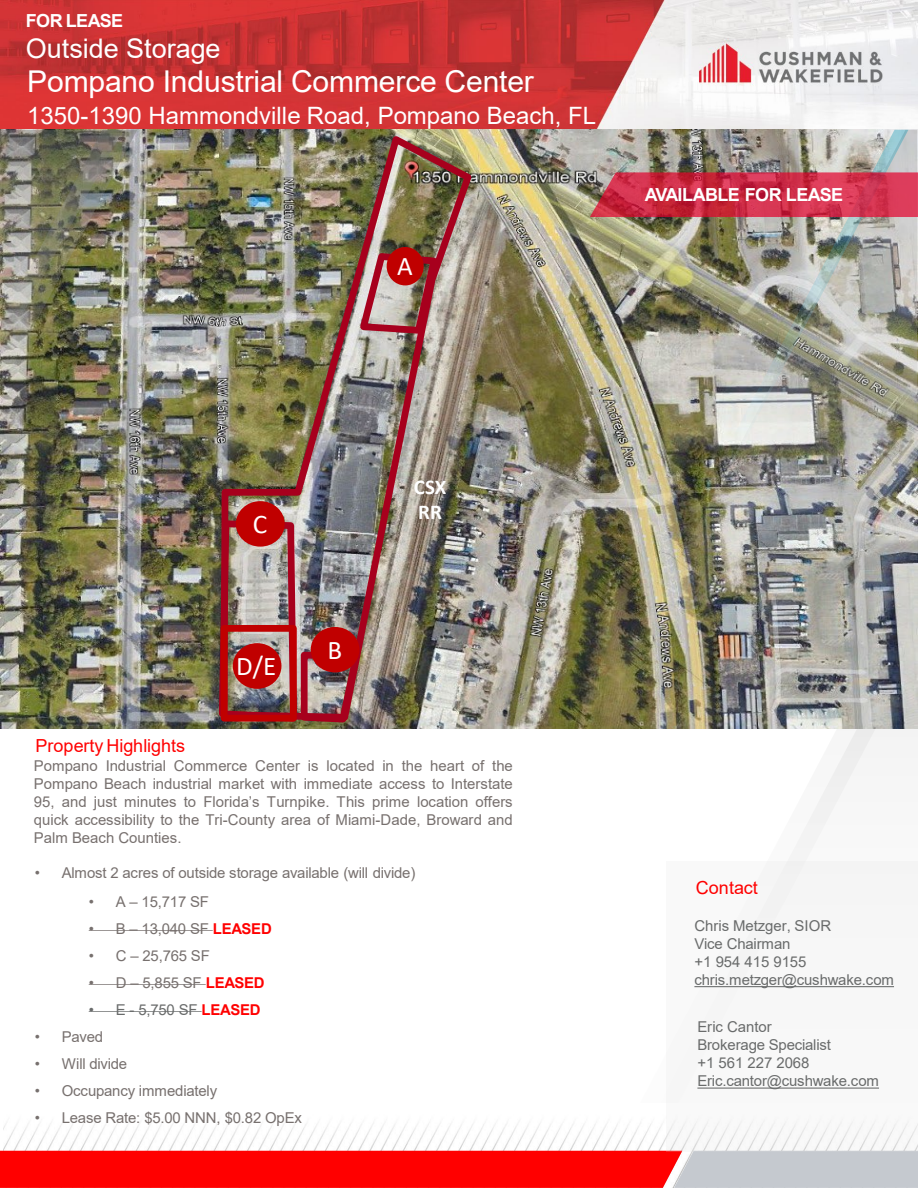
<style>
.page{position:relative;width:918px;height:1188px;background:#fff}
.page>*{position:absolute;margin:0;border:0;box-sizing:border-box;transform-origin:0 0}
.t1{font:30px "Arial";letter-spacing:-.005em;color:#fff}
.t2{font:27px "Arial";color:#fff}
.t3{font:27px "Calibri";color:#fff}
.t4{font:24px "Arial";color:#fff}
.t5{font:700 21px "Calibri";color:#fff}
.t6{font:18px "Arial";color:#f00}
.t7{font:700 18px "Arial";letter-spacing:-.03em;color:#fff}
.t8{font:15px/18px "Arial";letter-spacing:-.015em;color:#77706e;text-align:justify}
.t9{font:15px "Arial";letter-spacing:-.01em;color:#696b6b}
.s1{font-weight:700;color:#f00}
</style>
<div class="page">
<svg style="left:595px;top:575px;width:323px;height:299px"></svg>
<img style="left:4px;top:1123px;width:914px;height:28px">
<img style="left:0;top:0;width:918px;height:134px">
<svg style="left:0;top:1151px;width:918px;height:37px;background:#f03537"></svg>
<img style="left:1px;top:130px;width:916px;height:598px">
<svg style="left:89px;top:930px;width:124px;height:1px"></svg>
<svg style="left:89px;top:984px;width:117px;height:1px"></svg>
<svg style="left:89px;top:1011px;width:113px;height:1px"></svg>
<div style="left:666px;top:861px;width:251px;height:291px;background:#f7f7f7"></div>
<svg style="left:694px;top:986px;width:200px;height:1px"></svg>
<svg style="left:697px;top:1088px;width:182px;height:1px"></svg>
<img style="left:653px;top:130px;width:264px;height:480px">
<img style="left:704px;top:130px;width:204px;height:363px">
<img style="left:0;top:130px;width:137px;height:261px">
<svg style="left:590px;top:172px;width:328px;height:45px;background:#cb324b"></svg>
<img style="left:217px;top:130px;width:259px;height:594px">
<img style="left:215px;top:517px;width:149px;height:209px">
<img style="left:355px;top:249px;width:87px;height:89px">
<div style="left:388px;top:248px;width:34px;height:36px;background:#c00000;border-radius:50%"></div>
<div style="left:387px;top:247px;width:37px;height:38px;border:3px solid #c00000;border-radius:50%"></div>
<div style="left:312px;top:628px;width:46px;height:43px;background:#c00000;border-radius:50%"></div>
<div style="left:311px;top:627px;width:48px;height:45px;border:3px solid #c00000;border-radius:50%"></div>
<div style="left:237px;top:503px;width:46px;height:42px;background:#c00000;border-radius:50%"></div>
<div style="left:236px;top:501px;width:49px;height:46px;border:3px solid #c00000;border-radius:50%"></div>
<div style="left:221px;top:625px;width:76px;height:97px;border:7px solid #c00000"></div>
<div style="left:234px;top:645px;width:46px;height:42px;background:#c00000;border-radius:50%"></div>
<div style="left:233px;top:643px;width:48px;height:46px;border:3px solid #c00000;border-radius:50%"></div>
<p class="t7" style="left:26px;top:8px;width:99px">FOR LEASE</p>
<p class="t2" style="left:26px;top:30px;width:196px">Outside Storage</p>
<p class="t1" style="left:27px;top:60px;width:508px">Pompano Industrial Commerce Center</p>
<p class="t4" style="left:27px;top:99px;width:570px">1350-1390 Hammondville Road, Pompano Beach, FL</p>
<p class="t3" style="left:397px;top:247px;width:17px">A</p>
<p class="t7" style="left:645px;top:182px;width:200px">AVAILABLE FOR LEASE</p>
<p class="t3" style="left:253px;top:505px;width:16px">C</p>
<p class="t3" style="left:236px;top:648px;width:42px">D/E</p>
<p class="t3" style="left:328px;top:631px;width:16px">B</p>
<p class="t5" style="left:414px;top:472px;width:34px">CSX</p>
<p class="t5" style="left:418px;top:497px;width:25px">RR</p>
<p class="t6" style="left:36px;top:733px;width:151px">Property Highlights</p>
<p class="t8" style="left:34px;top:756px;width:481px">Pompano Industrial Commerce Center is located in the heart of the Pompano Beach industrial market with immediate access to Interstate 95, and just minutes to Florida’s Turnpike. This prime location offers quick accessibility to the Tri-County area of Miami-Dade, Broward and Palm Beach Counties.</p>
<p class="t8" style="left:35px;top:863px;width:382px">• Almost 2 acres of outside storage available (will divide)</p>
<p class="t8" style="left:89px;top:893px;width:122px">• A – 15,717 SF</p>
<p class="t8" style="left:89px;top:920px;width:185px">• B – 13,040 SF <span class="s1">LEASED</span></p>
<p class="t8" style="left:89px;top:947px;width:123px">• C – 25,765 SF</p>
<p class="t8" style="left:89px;top:974px;width:178px">• D – 5,855 SF <span class="s1">LEASED</span></p>
<p class="t9" style="left:89px;top:999px;width:173px">• E - 5,750 SF <span class="s1">LEASED</span></p>
<p class="t8" style="left:35px;top:1028px;width:70px">• Paved</p>
<p class="t8" style="left:35px;top:1055px;width:94px">• Will divide</p>
<p class="t8" style="left:35px;top:1082px;width:184px">• Occupancy immediately</p>
<p class="t8" style="left:35px;top:1109px;width:269px">• Lease Rate: $5.00 NNN, $0.82 OpEx</p>
<p class="t6" style="left:696px;top:876px;width:63px">Contact</p>
<p class="t9" style="left:694px;top:915px;width:138px">Chris Metzger, SIOR</p>
<p class="t9" style="left:694px;top:933px;width:98px">Vice Chairman</p>
<p class="t9" style="left:694px;top:951px;width:114px">+1 954 415 9155</p>
<p class="t9" style="left:694px;top:969px;width:201px">chris.metzger@cushwake.com</p>
<p class="t9" style="left:697px;top:1016px;width:76px">Eric Cantor</p>
<p class="t9" style="left:697px;top:1034px;width:135px">Brokerage Specialist</p>
<p class="t9" style="left:697px;top:1052px;width:114px">+1 561 227 2068</p>
<p class="t9" style="left:697px;top:1070px;width:183px">Eric.cantor@cushwake.com</p>
</div>
